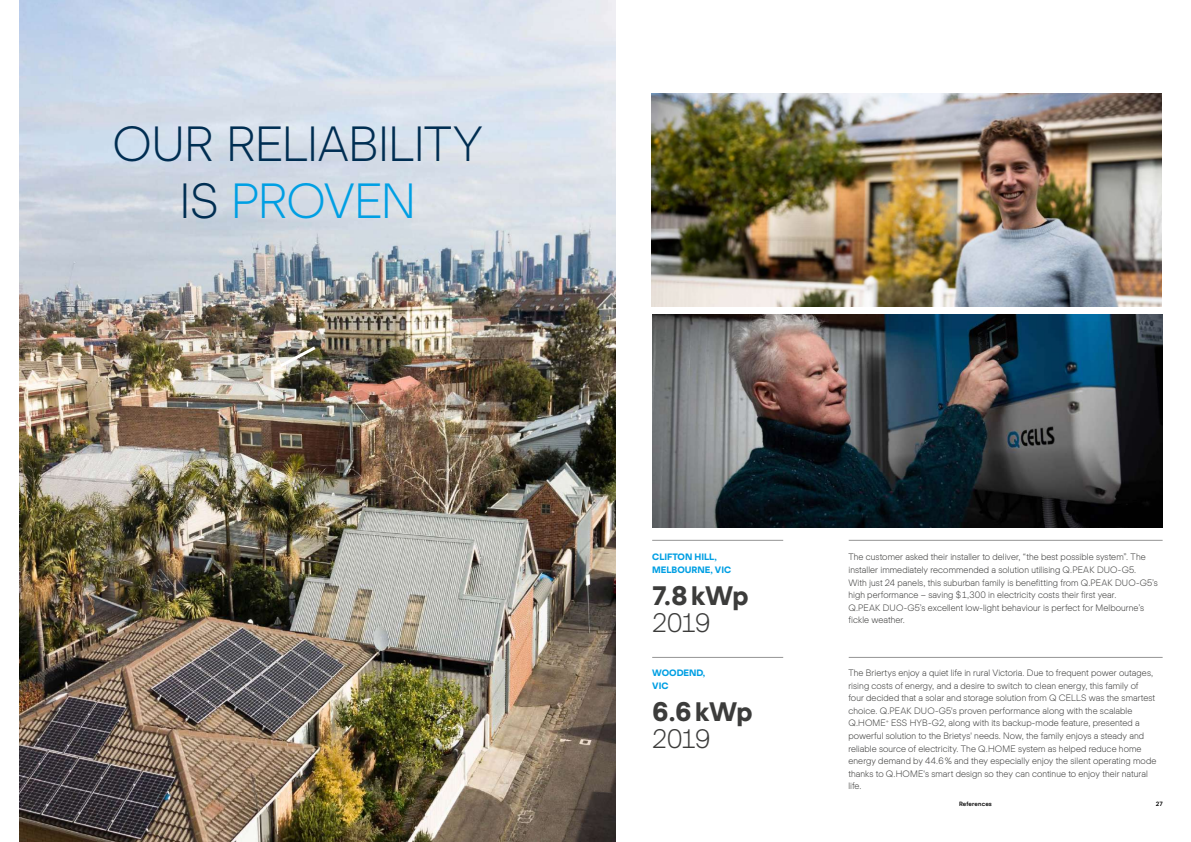
<style>
.page{position:relative;width:1191px;height:842px;background:#fff}
.page>*{position:absolute;margin:0;border:0;box-sizing:border-box;transform-origin:0 0}
.t1{font:48px/57px "Actual L";letter-spacing:-.015em;color:#002e52;text-align:center}
.t2{font:26px "Actual B";letter-spacing:-.02em;color:#3c3c3b}
.t3{font:26px "Actual L";letter-spacing:-.015em;color:#3c3c3b}
.t4{font:9px/12.6px "Actual L";letter-spacing:.01em;color:#3c3c3b}
.t5{font:9px/12.6px "Actual B";color:#009fe3}
.t6{font:6px "Actual M";letter-spacing:.025em;color:#000}
.s1{color:#009fe3}
</style>
<div class="page">
<img style="left:20px;top:0;width:595px;height:842px">
<svg style="left:277px;top:344px;width:42px;height:26px"></svg>
<img style="left:651px;top:94px;width:511px;height:212px">
<hr style="left:652px;top:657px;width:131px;height:1px;background:#949494">
<hr style="left:848px;top:657px;width:314px;height:1px;background:#949494">
<hr style="left:652px;top:540px;width:131px;height:1px;background:#949494">
<hr style="left:848px;top:540px;width:314px;height:1px;background:#949494">
<img style="left:652px;top:314px;width:510px;height:213px">
<h1 class="t1" style="left:113px;top:116px;width:372px">OUR RELIABILITY<br>IS <span class="s1">PROVEN</span></h1>
<p class="t5" style="left:652px;top:551px;width:81px">CLIFTON HILL,<br>MELBOURNE, VIC</p>
<h2 class="t2" style="left:652px;top:580px;width:98px">7.8kWp</h2>
<h2 class="t3" style="left:652px;top:609px;width:60px">2019</h2>
<p class="t5" style="left:652px;top:666px;width:54px">WOODEND,<br>VIC</p>
<h2 class="t2" style="left:652px;top:696px;width:102px">6.6kWp</h2>
<h2 class="t3" style="left:652px;top:724px;width:60px">2019</h2>
<p class="t4" style="left:848px;top:551px;width:311px">The customer asked their installer to deliver, “the best possible system”. The installer immediately recommended a solution utilising Q.PEAK DUO-G5.<br>With just 24 panels, this suburban family is benefitting from Q.PEAK DUO-G5’s high performance – saving $1,300 in electricity costs their first year.<br>Q.PEAK DUO-G5’s excellent low-light behaviour is perfect for Melbourne’s fickle weather.</p>
<p class="t4" style="left:848px;top:667px;width:309px">The Briertys enjoy a quiet life in rural Victoria. Due to frequent power outages, rising costs of energy, and a desire to switch to clean energy, this family of<br>four decided that a solar and storage solution from Q CELLS was the smartest choice. Q.PEAK DUO-G5's proven performance along with the scalable Q.HOME<sup>+</sup> ESS HYB-G2, along with its backup-mode feature, presented a powerful solution to the Brietys' needs. Now, the family enjoys a steady and reliable source of electricity. The Q.HOME system as helped reduce home energy demand by 44.6% and they especially enjoy the silent operating mode thanks to Q.HOME's smart design so they can continue to enjoy their natural life.</p>
<p class="t6" style="left:959px;top:801px;width:34px">References</p>
<p class="t6" style="left:1155px;top:801px;width:8px">27</p>
</div>
